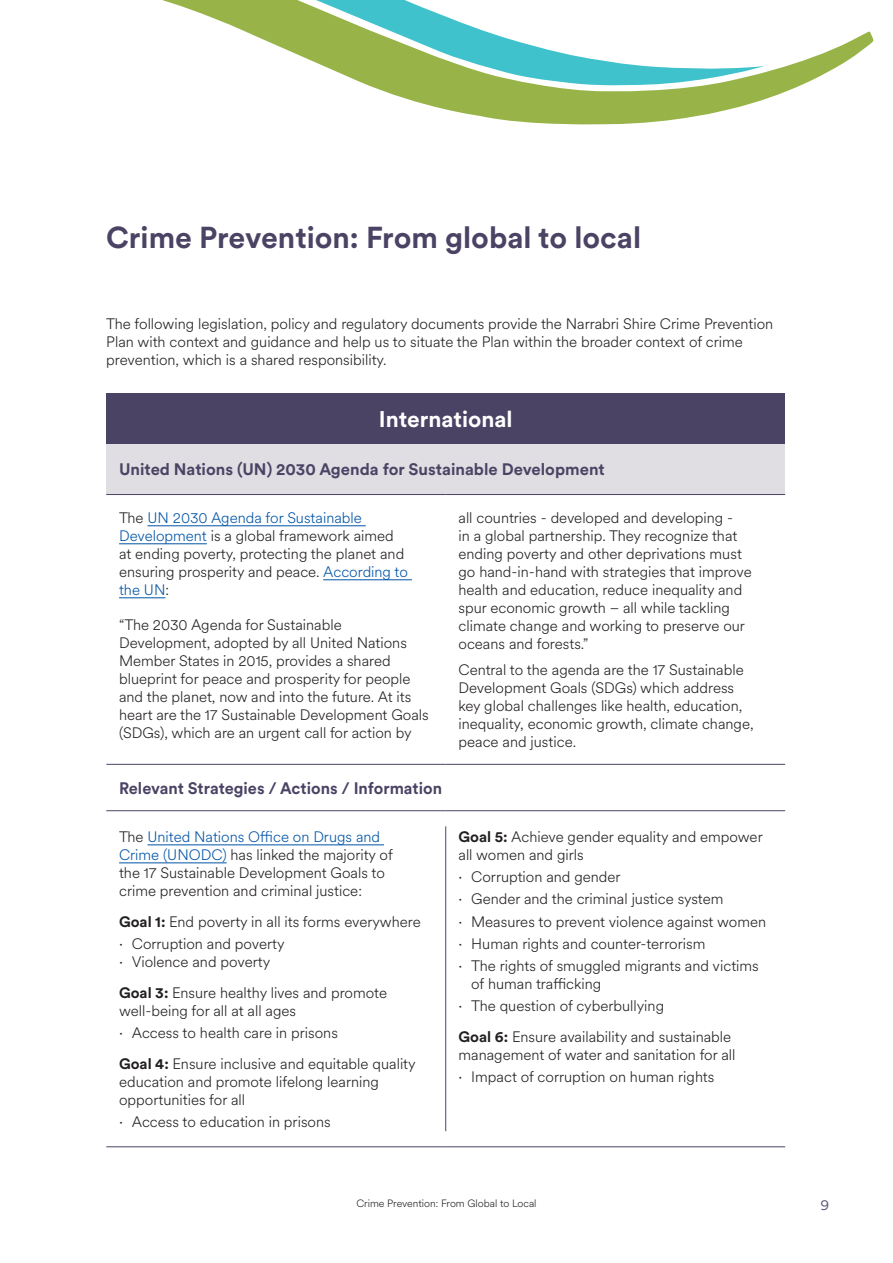
<style>
.page{position:relative;width:893px;height:1263px;background:#fff}
.page>*{position:absolute;margin:0;border:0;box-sizing:border-box;transform-origin:0 0}
.t1{font:700 30px "Circular XX";color:#4b4364}
.t2{font:700 22.5px "Circular XX";color:#fff}
.t3{font:700 16.5px "Circular XX";color:#4b4364}
.t4{font:300 15px/18px "Circular XX";color:#231f20}
.t5{font:15px "Circular XX";color:#655c79}
.t6{font:300 10.5px "Circular XX";color:#231f20}
.s1{color:#0054a6}
.s2{font-weight:700}
.s3{font-weight:400}
</style>
<div class="page">
<svg style="left:162px;top:0;width:712px;height:125px"></svg>
<div style="left:106px;top:393px;width:679px;height:51px;background:#4b4364"></div>
<div style="left:106px;top:444px;width:679px;height:50px;background:#e0dee3"></div>
<hr style="left:445px;top:826px;width:1px;height:305px;background:#4b4364">
<hr style="left:106px;top:494px;width:340px;height:1px;background:#4b4364">
<hr style="left:446px;top:494px;width:339px;height:1px;background:#4b4364">
<hr style="left:106px;top:764px;width:340px;height:1px;background:#4b4364">
<hr style="left:446px;top:764px;width:339px;height:1px;background:#4b4364">
<hr style="left:106px;top:810px;width:340px;height:1px;background:#4b4364">
<hr style="left:446px;top:810px;width:339px;height:1px;background:#4b4364">
<hr style="left:106px;top:1146px;width:340px;height:1px;background:#4b4364">
<hr style="left:446px;top:1146px;width:339px;height:1px;background:#4b4364">
<hr style="left:147px;top:525px;width:219px;height:1px;background:#0054a6">
<hr style="left:119px;top:543px;width:88px;height:1px;background:#0054a6">
<hr style="left:323px;top:579px;width:89px;height:1px;background:#0054a6">
<hr style="left:119px;top:597px;width:46px;height:1px;background:#0054a6">
<hr style="left:147px;top:845px;width:237px;height:1px;background:#0054a6">
<hr style="left:119px;top:863px;width:108px;height:1px;background:#0054a6">
<h1 class="t1" style="left:106px;top:217px;width:536px">Crime Prevention: From global to local</h1>
<p class="t4" style="left:106px;top:314px;width:668px">The following legislation, policy and regulatory documents provide the Narrabri Shire Crime Prevention<br>Plan with context and guidance and help us to situate the Plan within the broader context of crime prevention, which is a shared responsibility.</p>
<h2 class="t2" style="left:379px;top:403px;width:135px">International</h2>
<p class="t3" style="left:119px;top:458px;width:487px">United Nations (UN) 2030 Agenda for Sustainable Development</p>
<p class="t4" style="left:119px;top:508px;width:290px">The <span class="s1">UN 2030 Agenda for Sustainable Development</span> is a global framework aimed at ending poverty, protecting the planet and ensuring prosperity and peace. <span class="s1">According to the UN</span>:</p>
<p class="t4" style="left:119px;top:615px;width:311px">“The 2030 Agenda for Sustainable Development, adopted by all United Nations Member States in 2015, provides a shared blueprint for peace and prosperity for people and the planet, now and into the future. At its heart are the 17 Sustainable Development Goals (SDGs), which are an urgent call for action by</p>
<p class="t4" style="left:458px;top:508px;width:295px">all countries - developed and developing -<br>in a global partnership. They recognize that ending poverty and other deprivations must go hand-in-hand with strategies that improve health and education, reduce inequality and spur economic growth – all while tackling climate change and working to preserve our oceans and forests.”</p>
<p class="t4" style="left:458px;top:660px;width:297px">Central to the agenda are the 17 Sustainable Development Goals (SDGs) which address key global challenges like health, education, inequality, economic growth, climate change, peace and justice.</p>
<p class="t3" style="left:119px;top:776px;width:324px">Relevant Strategies / Actions / Information</p>
<p class="t4" style="left:119px;top:827px;width:275px">The <span class="s1">United Nations Office on Drugs and Crime (UNODC)</span> has linked the majority of the 17 Sustainable Development Goals to crime prevention and criminal justice:</p>
<p class="t4" style="left:119px;top:910px;width:303px;line-height:22.2px"><span class="s2">Goal 1:</span> End poverty in all its forms everywhere <span class="s3">·</span> Corruption and poverty</p>
<p class="t4" style="left:119px;top:946px;width:270px;line-height:30.8px"><span class="s3">·</span> Violence and poverty<br><span class="s2">Goal 3:</span> Ensure healthy lives and promote</p>
<p class="t4" style="left:119px;top:999px;width:220px;line-height:22.2px">well-being for all at all ages<br><span class="s3">·</span> Access to health care in prisons</p>
<p class="t4" style="left:119px;top:1054px;width:298px"><span class="s2">Goal 4:</span> Ensure inclusive and equitable quality education and promote lifelong learning opportunities for all</p>
<p class="t4" style="left:119px;top:1112px;width:213px"><span class="s3">·</span> Access to education in prisons</p>
<p class="t4" style="left:458px;top:827px;width:306px"><span class="s2">Goal 5:</span> Achieve gender equality and empower all women and girls</p>
<p class="t4" style="left:458px;top:865px;width:309px;line-height:22.2px"><span class="s3">·</span> Corruption and gender<br><span class="s3">·</span> Gender and the criminal justice system<br><span class="s3">·</span> Measures to prevent violence against women <span class="s3">·</span> Human rights and counter-terrorism<br><span class="s3">·</span> The rights of smuggled migrants and victims</p>
<p class="t4" style="left:458px;top:972px;width:207px;line-height:22.2px;text-indent:13px">of human trafficking<br><span class="s3">·</span> The question of cyberbullying</p>
<p class="t4" style="left:458px;top:1027px;width:279px"><span class="s2">Goal 6:</span> Ensure availability and sustainable management of water and sanitation for all</p>
<p class="t4" style="left:458px;top:1067px;width:257px"><span class="s3">·</span> Impact of corruption on human rights</p>
<p class="t6" style="left:356px;top:1196px;width:182px">Crime Prevention: From Global to Local</p>
<p class="t5" style="left:820px;top:1195px;width:10px">9</p>
</div>
